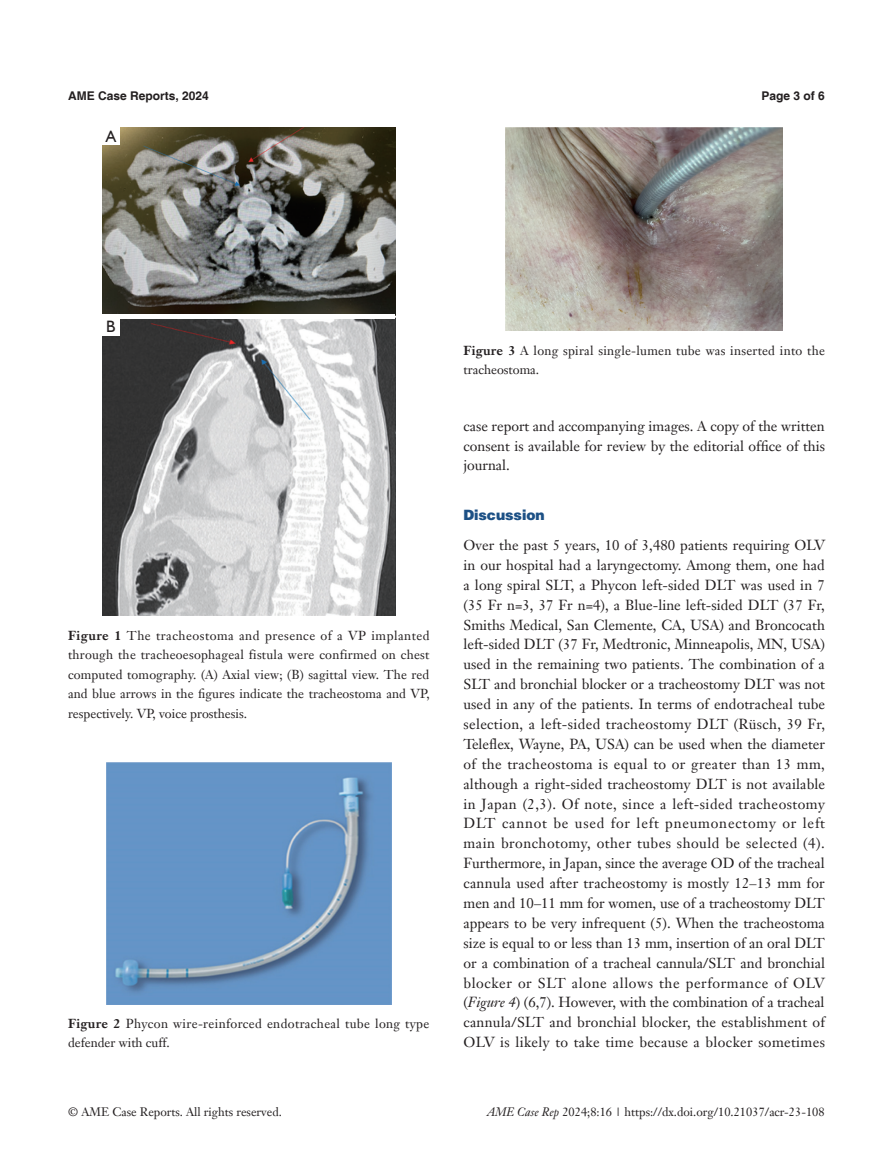
<style>
.page{position:relative;width:893px;height:1170px;background:#fff}
.page>*{position:absolute;margin:0;border:0;box-sizing:border-box;transform-origin:0 0}
.t1{font:16.5px "Humanist 521 BT";color:#231f20}
.t2{font:14.25px/20px "Janson Text LT";color:#231f20;text-align:justify}
.t3{font:900 14.25px "Helvetica";color:#1c5085}
.t4{font:12.75px/19.5px "Janson Text LT";letter-spacing:.02em;color:#231f20}
.t5{font:12px "Janson Text LT";color:#231f20}
.t6{font:700 12px "Helvetica";color:#231f20}
.s1{font-weight:700}
.s2{font-style:italic}
</style>
<div class="page">
<img style="left:102px;top:128px;width:293px;height:488px">
<hr style="left:102px;top:314px;width:293px;height:4px;background:#fff">
<div style="left:102px;top:128px;width:17px;height:17px;background:#fff"></div>
<div style="left:102px;top:318px;width:17px;height:17px;background:#fff"></div>
<img style="left:106px;top:762px;width:285px;height:242px">
<img style="left:506px;top:128px;width:277px;height:203px">
<p class="t6" style="left:68px;top:88px;width:142px">AME Case Reports, 2024</p>
<p class="t6" style="left:762px;top:88px;width:65px">Page 3 of 6</p>
<p class="t1" style="left:106px;top:126px;width:12px">A</p>
<p class="t1" style="left:106px;top:316px;width:11px">B</p>
<p class="t4" style="left:68px;top:625px;width:363px;text-align:justify"><span class="s1">Figure 1</span> The tracheostoma and presence of a VP implanted through the tracheoesophageal fistula were confirmed on chest computed tomography. (A) Axial view; (B) sagittal view. The red and blue arrows in the figures indicate the tracheostoma and VP, respectively. VP, voice prosthesis.</p>
<p class="t4" style="left:68px;top:1013px;width:363px"><span class="s1">Figure 2</span> Phycon wire-reinforced endotracheal tube long type defender with cuff.</p>
<p class="t4" style="left:463px;top:340px;width:363px"><span class="s1">Figure 3</span> A long spiral single-lumen tube was inserted into the tracheostoma.</p>
<p class="t2" style="left:463px;top:415px;width:363px">case report and accompanying images. A copy of the written consent is available for review by the editorial office of this journal.</p>
<p class="t3" style="left:463px;top:505px;width:83px">Discussion</p>
<p class="t2" style="left:463px;top:535px;width:363px">Over the past 5 years, 10 of 3,480 patients requiring OLV in our hospital had a laryngectomy. Among them, one had a long spiral SLT, a Phycon left-sided DLT was used in 7 (35 Fr n=3, 37 Fr n=4), a Blue-line left-sided DLT (37 Fr, Smiths Medical, San Clemente, CA, USA) and Broncocath left-sided DLT (37 Fr, Medtronic, Minneapolis, MN, USA) used in the remaining two patients. The combination of a SLT and bronchial blocker or a tracheostomy DLT was not used in any of the patients. In terms of endotracheal tube selection, a left-sided tracheostomy DLT (Rüsch, 39 Fr, Teleflex, Wayne, PA, USA) can be used when the diameter of the tracheostoma is equal to or greater than 13 mm, although a right-sided tracheostomy DLT is not available in Japan (2,3). Of note, since a left-sided tracheostomy DLT cannot be used for left pneumonectomy or left main bronchotomy, other tubes should be selected (4).<br>Furthermore, in Japan, since the average OD of the tracheal cannula used after tracheostomy is mostly 12–13 mm for men and 10–11 mm for women, use of a tracheostomy DLT appears to be very infrequent (5). When the tracheostoma size is equal to or less than 13 mm, insertion of an oral DLT or a combination of a tracheal cannula/SLT and bronchial blocker or SLT alone allows the performance of OLV (<span class="s2">Figure 4</span>) (6,7). However, with the combination of a tracheal cannula/SLT and bronchial blocker, the establishment of OLV is likely to take time because a blocker sometimes</p>
<p class="t5" style="left:68px;top:1104px;width:215px">© AME Case Reports. All rights reserved.</p>
<p class="t5" style="left:487px;top:1104px;width:339px"><span class="s2">AME Case Rep</span> 2024;8:16 | https://dx.doi.org/10.21037/acr-23-108</p>
</div>
